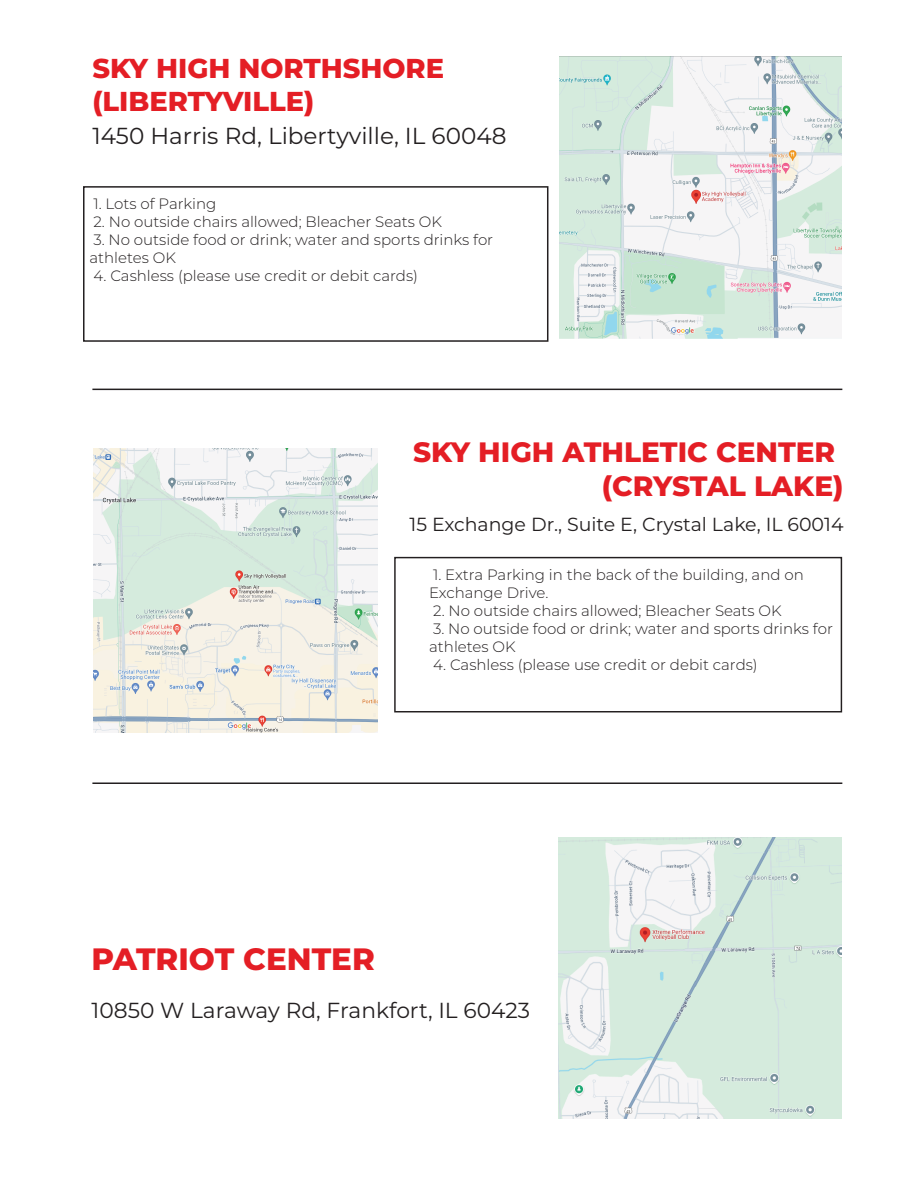
<style>
.page{position:relative;width:918px;height:1188px;background:#fff}
.page>*{position:absolute;margin:0;border:0;box-sizing:border-box;transform-origin:0 0}
.t1{font:800 30.9px "Montserrat";color:#e41e25}
.t2{font:800 28.05px/33.6px "Montserrat";color:#e41e25;text-align:right}
.t3{font:800 27.3px/32.8px "Montserrat";color:#e41e25}
.t4{font:23.1px "Montserrat";color:#231f20}
.t5{font:21.75px "Montserrat";color:#231f20}
.t6{font:18.9px "Montserrat";color:#231f20}
.t7{font:300 15px/18px "Montserrat";color:#231f20}
</style>
<div class="page">
<img style="left:558px;top:837px;width:283px;height:282px">
<img style="left:93px;top:448px;width:284px;height:285px">
<img style="left:559px;top:56px;width:282px;height:282px">
<hr style="left:92px;top:389px;width:750px;height:1px;background:#231f20">
<hr style="left:92px;top:782px;width:750px;height:2px;background:#231f20">
<div style="left:394px;top:557px;width:448px;height:155px;border:1px solid #231f20"></div>
<div style="left:83px;top:186px;width:465px;height:156px;border:2px solid #231f20"></div>
<h3 class="t3" style="left:92px;top:50px;width:353px">SKY HIGH NORTHSHORE (LIBERTYVILLE)</h3>
<h3 class="t4" style="left:92px;top:120px;width:416px">1450 Harris Rd, Libertyville, IL 60048</h3>
<p class="t7" style="left:93px;top:194px;width:125px">1. Lots of Parking</p>
<p class="t7" style="left:93px;top:212px;width:350px">2. No outside chairs allowed; Bleacher Seats OK</p>
<p class="t7" style="left:90px;top:230px;width:405px">3. No outside food or drink; water and sports drinks for athletes OK</p>
<p class="t7" style="left:93px;top:266px;width:326px">4. Cashless (please use credit or debit cards)</p>
<h2 class="t2" style="left:413px;top:434px;width:432px">SKY HIGH ATHLETIC CENTER (CRYSTAL LAKE)</h2>
<p class="t6" style="left:410px;top:511px;width:435px">15 Exchange Dr., Suite E, Crystal Lake, IL 60014</p>
<p class="t7" style="left:429px;top:565px;width:376px">1. Extra Parking in the back of the building, and on<br>Exchange Drive.</p>
<p class="t7" style="left:433px;top:601px;width:350px">2. No outside chairs allowed; Bleacher Seats OK</p>
<p class="t7" style="left:429px;top:619px;width:405px">3. No outside food or drink; water and sports drinks for athletes OK</p>
<p class="t7" style="left:433px;top:655px;width:326px">4. Cashless (please use credit or debit cards)</p>
<h1 class="t1" style="left:92px;top:936px;width:285px">PATRIOT CENTER</h1>
<h3 class="t5" style="left:92px;top:996px;width:440px">10850 W Laraway Rd, Frankfort, IL 60423</h3>
</div>
